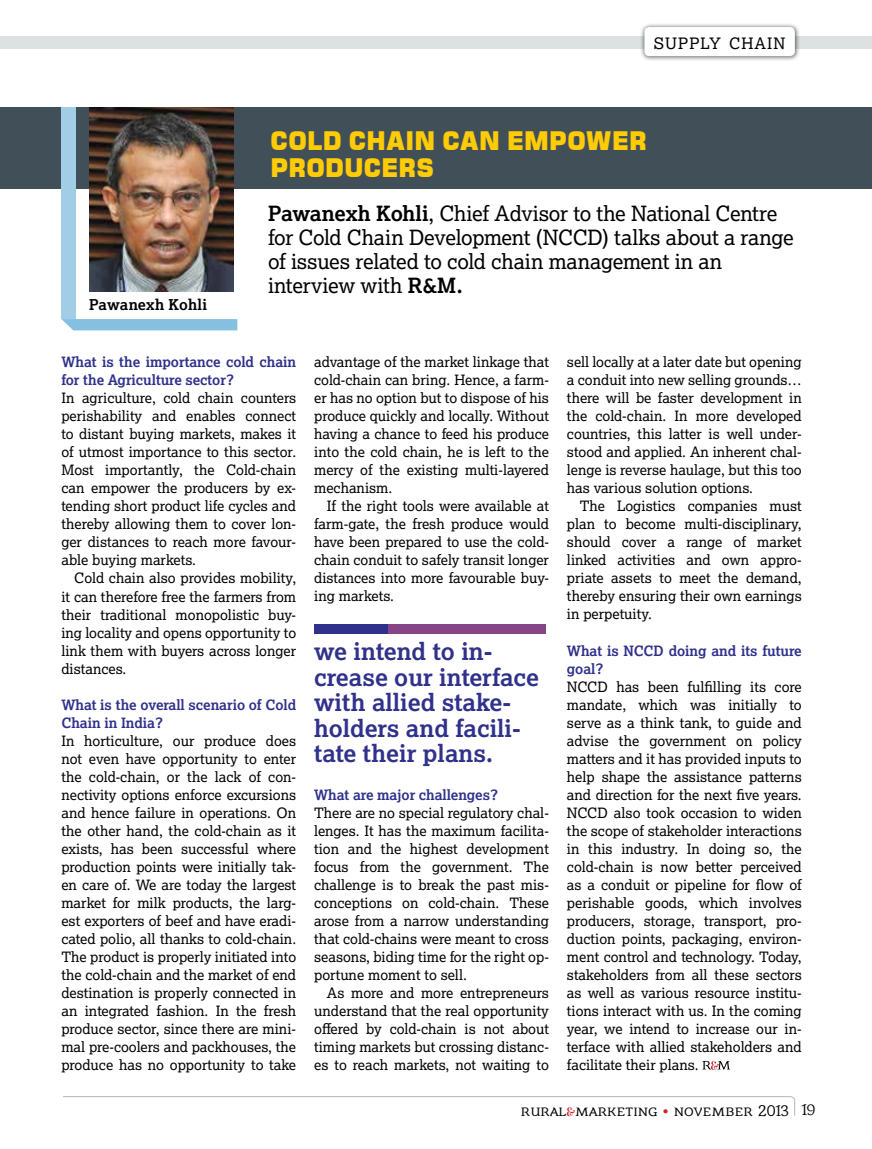
<style>
.page{position:relative;width:872px;height:1149px;background:#fff}
.page>*{position:absolute;margin:0;border:0;box-sizing:border-box;transform-origin:0 0}
.t1{font:25.5px/27px "Square 721 Blk Normal";letter-spacing:-.005em;color:#ffcb05;scale:.95 1}
.t2{font:700 24px/25.5px "Lexia";color:#30318b}
.t3{font:21px/24px "Lexia";letter-spacing:-.015em;color:#000}
.t4{font:16.5px "Barkentina";color:#000}
.t5{font:15.75px "Lexia";letter-spacing:.07em;color:#000}
.t6{font:700 15px "Lexia";letter-spacing:.015em;color:#000}
.t7{font:14.25px/18px "Lexia";color:#000;text-align:justify}
.t8{font:700 14.25px/18px "Lexia";letter-spacing:-.005em;color:#30318b}
.s1{font-weight:700}
.s2{font-family:"Vidaloka";font-size:12px;color:#d2232a}
.s3{color:#d2232a}
</style>
<div class="page">
<svg style="left:63px;top:1096px;width:732px;height:20px"></svg>
<div style="left:0;top:36px;width:872px;height:13px;background:#dde1e2"></div>
<div style="left:640px;top:23px;width:160px;height:39px;background:#000;opacity:.6"></div>
<div style="left:645px;top:28px;width:149px;height:28px;background:#fff;border-radius:4px"></div>
<div style="left:644px;top:27px;width:151px;height:29px;border:1px solid #fff;border-radius:4px"></div>
<div style="left:0;top:107px;width:872px;height:82px;background:#415058"></div>
<svg style="left:702px;top:1060px;width:28px;height:9px"></svg>
<img style="left:89px;top:107px;width:144px;height:184px">
<div style="left:61px;top:319px;width:176px;height:11px;background:#86c0e0"></div>
<div style="left:61px;top:107px;width:15px;height:212px;background:#a2cde7"></div>
<div style="left:314px;top:624px;width:231px;height:9px;background:#874487"></div>
<div style="left:314px;top:624px;width:74px;height:9px;background:#30318b"></div>
<p class="t5" style="left:654px;top:34px;width:133px">SUPPLY CHAIN</p>
<p class="t6" style="left:89px;top:295px;width:120px">Pawanexh Kohli</p>
<h1 class="t1" style="left:270px;top:127px;width:398px">COLD CHAIN CAN EMPOWER<br>PRODUCERS</h1>
<h3 class="t3" style="left:268px;top:201px;width:527px"><span class="s1">Pawanexh Kohli</span>, Chief Advisor to the National Centre for Cold Chain Development (NCCD) talks about a range of issues related to cold chain management in an interview with <span class="s1">R&amp;M.</span></h3>
<p class="t8" style="left:61px;top:352px;width:236px">What is the importance cold chain for the Agriculture sector?</p>
<p class="t7" style="left:61px;top:388px;width:236px">In agriculture, cold chain counters perishability and enables connect to distant buying markets, makes it of utmost importance to this sector.<br>Most importantly, the Cold-chain can empower the producers by ex&shy;tending short product life cycles and thereby allowing them to cover lon&shy;ger distances to reach more favour&shy;able buying markets.</p>
<p class="t7" style="left:61px;top:568px;width:236px;text-indent:13px">Cold chain also provides mobility, it can therefore free the farmers from their traditional monopolistic buy&shy;ing locality and opens opportunity to link them with buyers across longer distances.</p>
<p class="t8" style="left:61px;top:694px;width:236px">What is the overall scenario of Cold<br>Chain in India?</p>
<p class="t7" style="left:61px;top:730px;width:236px">In horticulture, our produce does not even have opportunity to enter the cold-chain, or the lack of con&shy;nectivity options enforce excursions and hence failure in operations. On the other hand, the cold-chain as it exists, has been successful where production points were initially tak&shy;en care of. We are today the largest market for milk products, the larg&shy;est exporters of beef and have eradi&shy;cated polio, all thanks to cold-chain.<br>The product is properly initiated into the cold-chain and the market of end destination is properly connected in an integrated fashion. In the fresh produce sector, since there are mini&shy;mal pre-coolers and packhouses, the produce has no opportunity to take</p>
<p class="t7" style="left:314px;top:352px;width:236px">advantage of the market linkage that cold-chain can bring. Hence, a farm&shy;er has no option but to dispose of his produce quickly and locally. Without having a chance to feed his produce into the cold chain, he is left to the mercy of the existing multi-layered mechanism.</p>
<p class="t7" style="left:314px;top:496px;width:236px;text-indent:13px">If the right tools were available at farm-gate, the fresh produce would have been prepared to use the cold&shy;chain conduit to safely transit longer distances into more favourable buy&shy;ing markets.</p>
<h2 class="t2" style="left:314px;top:638px;width:226px">we intend to in&shy;crease our interface with allied stake&shy;holders and facili&shy;tate their plans.</h2>
<p class="t8" style="left:314px;top:784px;width:185px">What are major challenges?</p>
<p class="t7" style="left:314px;top:802px;width:236px">There are no special regulatory chal&shy;lenges. It has the maximum facilita&shy;tion and the highest development focus from the government. The challenge is to break the past mis&shy;conceptions on cold-chain. These arose from a narrow understanding that cold-chains were meant to cross seasons, biding time for the right op&shy;portune moment to sell.</p>
<p class="t7" style="left:314px;top:982px;width:236px;text-indent:13px">As more and more entrepreneurs understand that the real opportunity offered by cold-chain is not about timing markets but crossing distanc&shy;es to reach markets, not waiting to</p>
<p class="t7" style="left:567px;top:352px;width:236px">sell locally at a later date but opening a conduit into new selling grounds… there will be faster development in the cold-chain. In more developed countries, this latter is well under&shy;stood and applied. An inherent chal&shy;lenge is reverse haulage, but this too has various solution options.</p>
<p class="t7" style="left:567px;top:496px;width:236px;text-indent:13px">The Logistics companies must plan to become multi-disciplinary, should cover a range of market linked activities and own appro&shy;priate assets to meet the demand, thereby ensuring their own earnings in perpetuity.</p>
<p class="t8" style="left:567px;top:640px;width:236px">What is NCCD doing and its future goal?</p>
<p class="t7" style="left:567px;top:676px;width:236px">NCCD has been fulfilling its core mandate, which was initially to serve as a think tank, to guide and advise the government on policy matters and it has provided inputs to help shape the assistance patterns and direction for the next five years.<br>NCCD also took occasion to widen the scope of stakeholder interactions in this industry. In doing so, the cold-chain is now better perceived as a conduit or pipeline for flow of perishable goods, which involves producers, storage, transport, pro&shy;duction points, packaging, environ&shy;ment control and technology. Today, stakeholders from all these sectors as well as various resource institu&shy;tions interact with us. In the coming year, we intend to increase our in&shy;terface with allied stakeholders and facilitate their plans.</p>
<p class="t4" style="left:521px;top:1100px;width:296px">rural<span class="s2">&amp;</span>marketing <span class="s3">•</span> november 2013 19</p>
</div>
